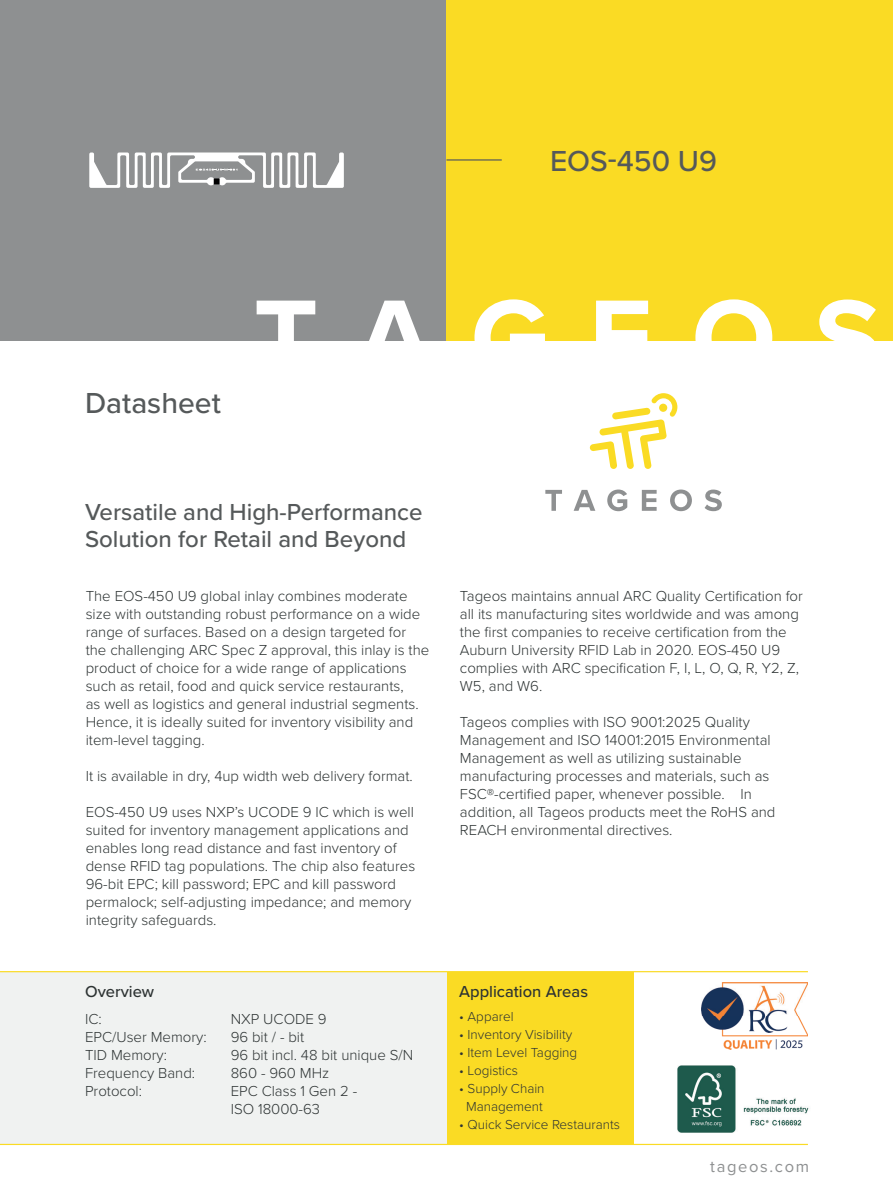
<style>
.page{position:relative;width:893px;height:1187px;background:#fff}
.page>*{position:absolute;margin:0;border:0;box-sizing:border-box;transform-origin:0 0}
.t1{font:500 30px "Proxima Nova";color:#55595a}
.t2{font:500 24px/27px "Proxima Nova";color:#55595a}
.t3{font:500 16.5px "Proxima Nova";color:#2d3333}
.t4{font:16.5px "Proxima Nova";letter-spacing:.1em;color:#8e9091}
.t5{font:300 15px/18px "Proxima Nova";color:#2d3333}
.t6{font:300 13.5px/18px "Proxima Nova";color:#2d3333;text-align:center}
</style>
<div class="page">
<div style="left:446px;top:971px;width:188px;height:173px;background:#fadb24"></div>
<div style="left:0;top:971px;width:446px;height:173px;background:#f0f2f1"></div>
<hr style="left:0;top:1143px;width:808px;height:1px;background:#fadb24">
<hr style="left:0;top:971px;width:808px;height:1px;background:#fadb24">
<div style="left:0;top:0;width:446px;height:340px;background:#8e9091"></div>
<div style="left:446px;top:0;width:447px;height:340px;background:#fadb24"></div>
<svg style="left:590px;top:393px;width:87px;height:76px"></svg>
<div style="left:659px;top:403px;width:8px;height:9px;background:#fadb24;border-radius:50%"></div>
<svg style="left:545px;top:490px;width:17px;height:21px"></svg>
<svg style="left:574px;top:490px;width:21px;height:21px"></svg>
<svg style="left:607px;top:489px;width:20px;height:22px"></svg>
<svg style="left:642px;top:490px;width:15px;height:21px"></svg>
<svg style="left:670px;top:489px;width:22px;height:22px"></svg>
<svg style="left:705px;top:489px;width:17px;height:22px"></svg>
<svg style="left:257px;top:300px;width:58px;height:41px"></svg>
<svg style="left:368px;top:300px;width:53px;height:41px"></svg>
<svg style="left:474px;top:299px;width:71px;height:42px"></svg>
<svg style="left:596px;top:300px;width:52px;height:41px"></svg>
<svg style="left:695px;top:299px;width:77px;height:42px"></svg>
<svg style="left:817px;top:299px;width:60px;height:42px"></svg>
<hr style="left:446px;top:159px;width:56px;height:1px;background:#55595a">
<svg style="left:89px;top:152px;width:255px;height:36px"></svg>
<img style="left:702px;top:982px;width:106px;height:67px">
<img style="left:678px;top:1065px;width:131px;height:67px">
<h1 class="t1" style="left:550px;top:139px;width:169px">EOS-450 U9</h1>
<h1 class="t1" style="left:85px;top:381px;width:137px">Datasheet</h1>
<h2 class="t2" style="left:85px;top:497px;width:339px">Versatile and High-Performance<br>Solution for Retail and Beyond</h2>
<p class="t5" style="left:86px;top:586px;width:345px">The EOS-450 U9 global inlay combines moderate size with outstanding robust performance on a wide range of surfaces. Based on a design targeted for the challenging ARC Spec Z approval, this inlay is the product of choice for a wide range of applications such as retail, food and quick service restaurants,<br>as well as logistics and general industrial segments.<br>Hence, it is ideally suited for inventory visibility and item-level tagging.</p>
<p class="t5" style="left:86px;top:766px;width:329px">It is available in dry, 4up width web delivery format.</p>
<p class="t5" style="left:86px;top:802px;width:331px">EOS-450 U9 uses NXP’s UCODE 9 IC which is well suited for inventory management applications and enables long read distance and fast inventory of dense RFID tag populations. The chip also features 96-bit EPC; kill password; EPC and kill password permalock; self-adjusting impedance; and memory integrity safeguards.</p>
<p class="t3" style="left:85px;top:979px;width:71px">Overview</p>
<p class="t5" style="left:85px;top:1009px;width:18px">IC:</p>
<p class="t5" style="left:231px;top:1009px;width:97px">NXP UCODE 9</p>
<p class="t5" style="left:85px;top:1027px;width:123px">EPC/User Memory:</p>
<p class="t5" style="left:231px;top:1027px;width:75px">96 bit / - bit</p>
<p class="t5" style="left:85px;top:1045px;width:84px">TID Memory:</p>
<p class="t5" style="left:231px;top:1045px;width:184px">96 bit incl. 48 bit unique S/N</p>
<p class="t5" style="left:85px;top:1063px;width:112px">Frequency Band:</p>
<p class="t5" style="left:231px;top:1063px;width:100px">860 - 960 MHz</p>
<p class="t5" style="left:85px;top:1081px;width:59px">Protocol:</p>
<p class="t5" style="left:231px;top:1081px;width:128px">EPC Class 1 Gen 2 -<br>ISO 18000-63</p>
<p class="t5" style="left:460px;top:586px;width:344px">Tageos maintains annual ARC Quality Certification for all its manufacturing sites worldwide and was among the first companies to receive certification from the Auburn University RFID Lab in 2020. EOS-450 U9 complies with ARC specification F, I, L, O, Q, R, Y2, Z, W5, and W6.</p>
<p class="t5" style="left:460px;top:712px;width:317px">Tageos complies with ISO 9001:2025 Quality Management and ISO 14001:2015 Environmental Management as well as utilizing sustainable manufacturing processes and materials, such as FSC®-certified paper, whenever possible. In addition, all Tageos products meet the RoHS and REACH environmental directives.</p>
<p class="t3" style="left:459px;top:979px;width:130px">Application Areas</p>
<p class="t6" style="left:459px;top:1006px;width:56px">• Apparel</p>
<p class="t6" style="left:459px;top:1024px;width:115px">• Inventory Visibility</p>
<p class="t6" style="left:459px;top:1042px;width:120px">• Item Level Tagging</p>
<p class="t6" style="left:459px;top:1060px;width:60px">• Logistics</p>
<p class="t6" style="left:459px;top:1078px;width:87px">• Supply Chain<br>Management</p>
<p class="t6" style="left:459px;top:1114px;width:162px">• Quick Service Restaurants</p>
<p class="t4" style="left:710px;top:1153px;width:100px">tageos.com</p>
</div>
